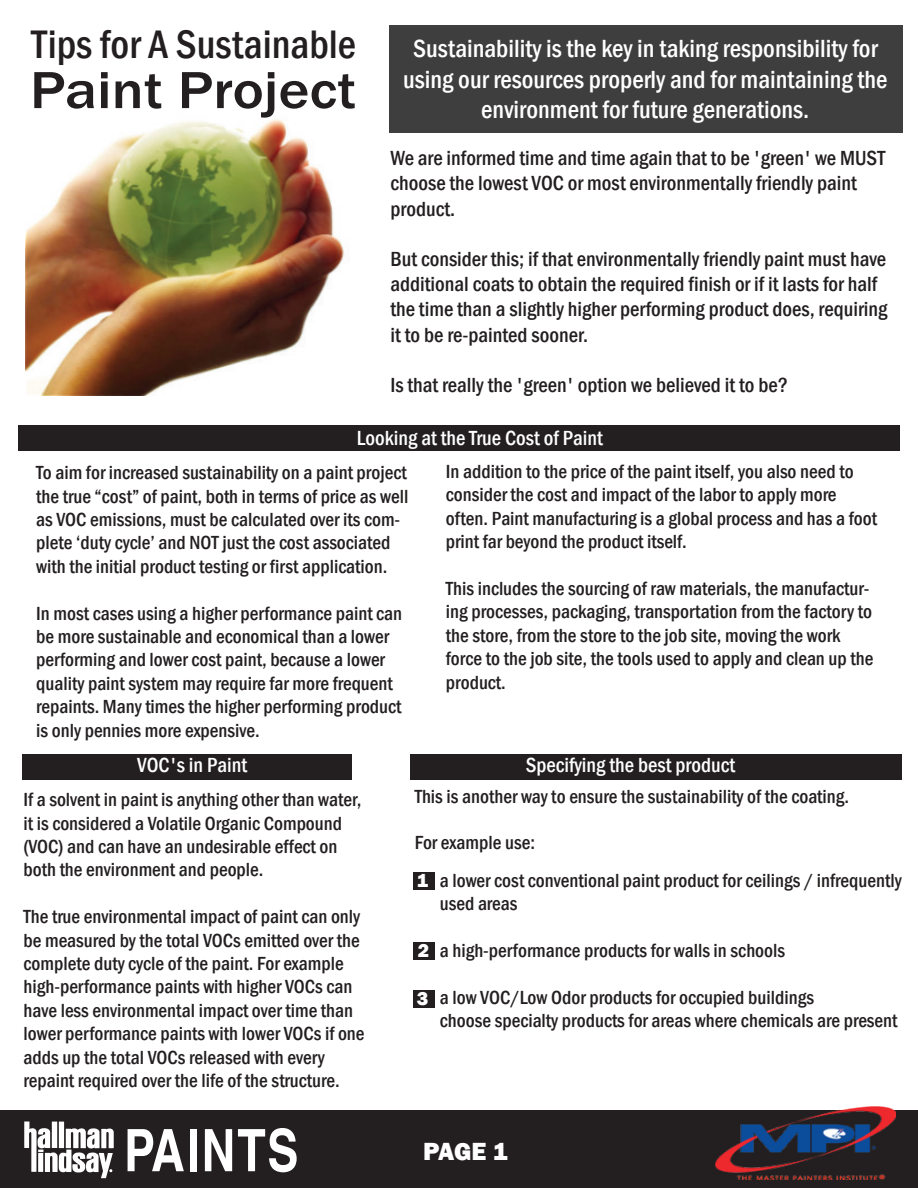
<style>
.page{position:relative;width:918px;height:1188px;background:#fff}
.page>*{position:absolute;margin:0;border:0;box-sizing:border-box;transform-origin:0 0}
.t1{font:500 54px "Franklin Gothic";color:#231f20;scale:1.1 1}
.t2{font:500 condensed 40.95px "Franklin Gothic";color:#231f20}
.t3{font:500 condensed 25.5px/30.6px "Franklin Gothic";color:#fff;text-align:center}
.t4{font:800 25.5px "Franklin Gothic";color:#fff}
.t5{font:500 condensed 21px/25.2px "Franklin Gothic";color:#231f20}
.t6{font:500 condensed 21px "Franklin Gothic";color:#fff}
.t7{font:500 condensed 19.5px/23.4px "Franklin Gothic";color:#231f20}
.t8{font:800 19.5px "Franklin Gothic";color:#fff}
</style>
<div class="page">
<img style="left:25px;top:119px;width:320px;height:277px">
<div style="left:390px;top:26px;width:513px;height:108px;background:#3e3e3f"></div>
<div style="left:0;top:1111px;width:918px;height:77px;background:#231f20"></div>
<svg style="left:128px;top:1129px;width:56px;height:42px"></svg>
<div style="left:190px;top:1129px;width:7px;height:42px;background:#fff"></div>
<svg style="left:205px;top:1129px;width:27px;height:42px"></svg>
<svg style="left:238px;top:1128px;width:59px;height:44px"></svg>
<svg style="left:24px;top:1121px;width:90px;height:57px"></svg>
<img style="left:716px;top:1106px;width:179px;height:74px">
<div style="left:18px;top:425px;width:882px;height:26px;background:#231f20"></div>
<div style="left:22px;top:754px;width:330px;height:25px;background:#231f20"></div>
<div style="left:410px;top:754px;width:492px;height:25px;background:#231f20"></div>
<div style="left:413px;top:872px;width:21px;height:18px;background:#231f20"></div>
<div style="left:414px;top:942px;width:21px;height:17px;background:#231f20"></div>
<div style="left:413px;top:990px;width:21px;height:17px;background:#231f20"></div>
<h2 class="t2" style="left:32px;top:18px;width:326px">Tips for A Sustainable</h2>
<h1 class="t1" style="left:30px;top:57px;width:298px">Paint Project</h1>
<h3 class="t3" style="left:403px;top:33px;width:486px">Sustainability is the key in taking responsibility for using our resources properly and for maintaining the environment for future generations.</h3>
<p class="t5" style="left:390px;top:145px;width:497px">We are informed time and time again that to be 'green' we MUST choose the lowest VOC or most environmentally friendly paint product.</p>
<p class="t5" style="left:390px;top:246px;width:498px">But consider this; if that environmentally friendly paint must have additional coats to obtain the required finish or if it lasts for half the time than a slightly higher performing product does, requiring it to be re-painted sooner.</p>
<p class="t5" style="left:390px;top:372px;width:399px">Is that really the 'green' option we believed it to be?</p>
<p class="t6" style="left:357px;top:424px;width:247px">Looking at the True Cost of Paint</p>
<p class="t7" style="left:36px;top:461px;width:374px">To aim for increased sustainability on a paint project the true “cost” of paint, both in terms of price as well as VOC emissions, must be calculated over its com&shy;plete ‘duty cycle’ and NOT just the cost associated with the initial product testing or first application.</p>
<p class="t7" style="left:36px;top:601px;width:367px">In most cases using a higher performance paint can be more sustainable and economical than a lower performing and lower cost paint, because a lower quality paint system may require far more frequent repaints. Many times the higher performing product is only pennies more expensive.</p>
<p class="t7" style="left:446px;top:460px;width:433px">In addition to the price of the paint itself, you also need to consider the cost and impact of the labor to apply more often. Paint manufacturing is a global process and has a foot print far beyond the product itself.</p>
<p class="t7" style="left:446px;top:577px;width:429px">This includes the sourcing of raw materials, the manufactur&shy;ing processes, packaging, transportation from the factory to the store, from the store to the job site, moving the work force to the job site, the tools used to apply and clean up the product.</p>
<p class="t6" style="left:137px;top:751px;width:111px">VOC's in Paint</p>
<p class="t7" style="left:23px;top:788px;width:340px">If a solvent in paint is anything other than water, it is considered a Volatile Organic Compound (VOC) and can have an undesirable effect on both the environment and people.</p>
<p class="t7" style="left:23px;top:905px;width:343px">The true environmental impact of paint can only be measured by the total VOCs emitted over the complete duty cycle of the paint. For example high-performance paints with higher VOCs can have less environmental impact over time than lower performance paints with lower VOCs if one adds up the total VOCs released with every repaint required over the life of the structure.</p>
<p class="t6" style="left:526px;top:751px;width:211px">Specifying the best product</p>
<p class="t7" style="left:415px;top:784px;width:436px">This is another way to ensure the sustainability of the coating.</p>
<p class="t7" style="left:415px;top:831px;width:122px">For example use:</p>
<p class="t8" style="left:417px;top:868px;width:13px">1</p>
<p class="t8" style="left:418px;top:938px;width:13px">2</p>
<p class="t8" style="left:417px;top:986px;width:13px">3</p>
<p class="t7" style="left:440px;top:868px;width:463px">a lower cost conventional paint product for ceilings / infrequently used areas</p>
<p class="t7" style="left:440px;top:939px;width:347px">a high-performance products for walls in schools</p>
<p class="t7" style="left:440px;top:985px;width:459px">a low VOC/Low Odor products for occupied buildings<br>choose specialty products for areas where chemicals are present</p>
<h3 class="t4" style="left:423px;top:1135px;width:86px">PAGE 1</h3>
</div>
